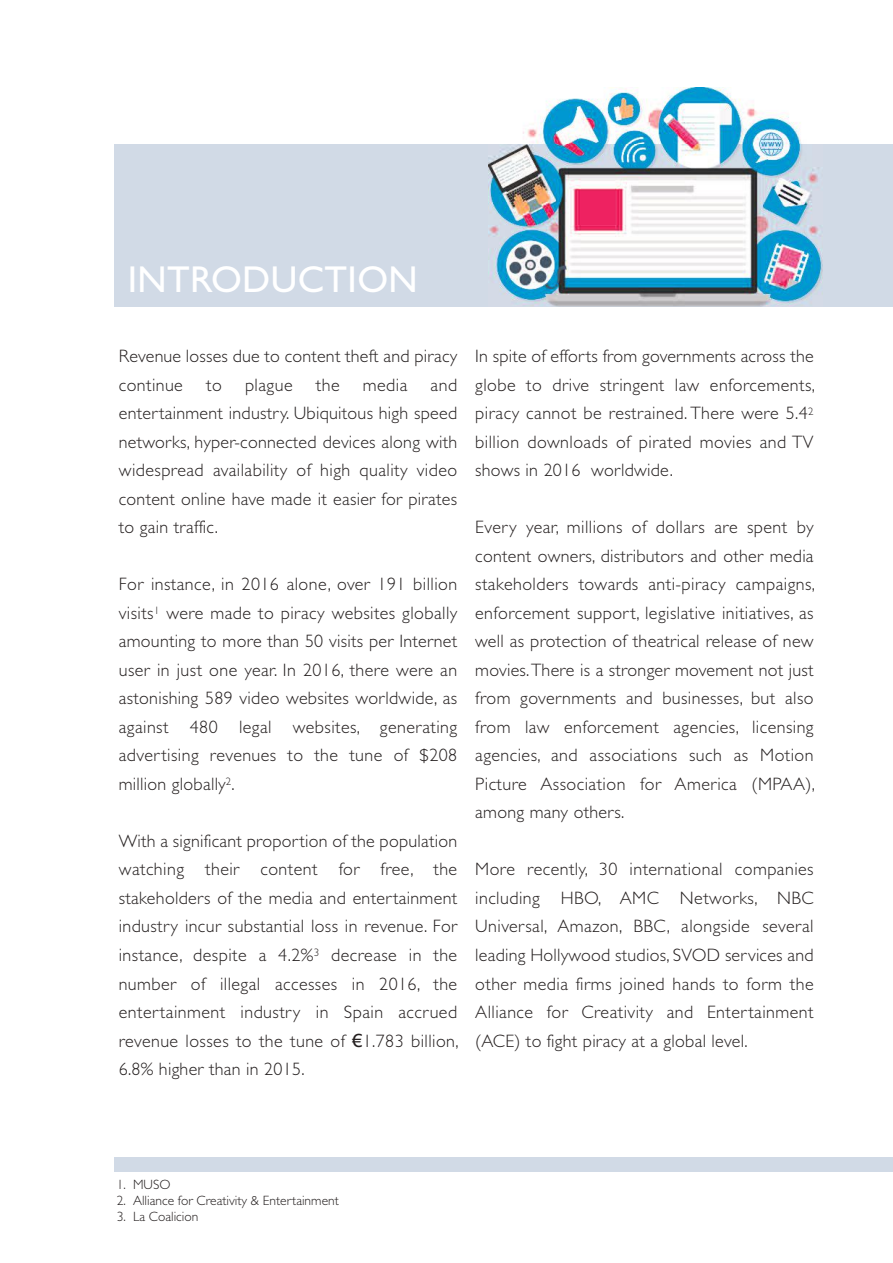
<style>
.page{position:relative;width:893px;height:1263px;background:#fff}
.page>*{position:absolute;margin:0;border:0;box-sizing:border-box;transform-origin:0 0}
.t1{font:37.5px "Gill Sans";letter-spacing:.01em;color:#fff}
.t2{font:300 18px/28.5px "Gill Sans";letter-spacing:.015em;color:#241f1f;text-align:justify}
.t3{font:300 13.5px "Gill Sans";color:#241f1f}
.s1{font-family:"Tahoma";font-weight:400}
</style>
<div class="page">
<div style="left:114px;top:145px;width:779px;height:162px;background:#d1dae6"></div>
<img style="left:489px;top:88px;width:334px;height:218px">
<div style="left:114px;top:1157px;width:779px;height:15px;background:#d1dae6"></div>
<h1 class="t1" style="left:128px;top:265px;width:292px">INTRODUCTION</h1>
<p class="t2" style="left:119px;top:344px;width:340px">Revenue losses due to content theft and piracy continue</p>
<p class="t2" style="left:119px;top:372px;width:340px;text-indent:312px">and entertainment industry. Ubiquitous high speed networks, hyper-connected devices along with widespread availability of high quality video content online have made it easier for pirates to gain traffic.</p>
<p class="t2" style="left:206px;top:372px;width:17px">to</p>
<p class="t2" style="left:245px;top:372px;width:49px">plague</p>
<p class="t2" style="left:316px;top:372px;width:25px">the</p>
<p class="t2" style="left:363px;top:372px;width:46px">media</p>
<p class="t2" style="left:119px;top:572px;width:340px">For instance, in 2016 alone, over 191 billion visits<sup>1</sup> were made to piracy websites globally amounting to more than 50 visits per Internet user in just one year. In 2016, there were an astonishing 589 video websites worldwide, as against 480 legal websites, generating advertising revenues to the tune of $208 million globally<sup>2</sup>.</p>
<p class="t2" style="left:119px;top:828px;width:341px">With a significant proportion of the population watching their content for free, the stakeholders of the media and entertainment industry incur substantial loss in revenue. For instance, despite a 4.2%<sup>3</sup> decrease in the number of illegal accesses in 2016, the entertainment industry in Spain accrued revenue losses to the tune of <span class="s1">€</span>1.783 billion, 6.8% higher than in 2015.</p>
<p class="t2" style="left:475px;top:344px;width:341px">In spite of efforts from governments across the globe to drive stringent law enforcements, piracy cannot be restrained. There were 5.4<sup>2 </sup>billion downloads of pirated movies and TV shows in 2016 worldwide.</p>
<p class="t2" style="left:475px;top:515px;width:341px">Every year, millions of dollars are spent by content owners, distributors and other media stakeholders towards anti-piracy campaigns, enforcement support, legislative initiatives, as well as protection of theatrical release of new movies.There is a stronger movement not just from governments and businesses, but also from law enforcement agencies, licensing agencies, and associations such as Motion Picture Association for America (MPAA), among many others.</p>
<p class="t2" style="left:475px;top:857px;width:340px">More recently, 30 international companies including HBO, AMC Networks, NBC Universal, Amazon, BBC, alongside several leading Hollywood studios, SVOD services and other media firms joined hands to form the Alliance for Creativity and Entertainment (ACE) to fight piracy at a global level.</p>
<p class="t3" style="left:117px;top:1179px;width:55px">1. MUSO</p>
<p class="t3" style="left:117px;top:1195px;width:223px">2. Alliance for Creativity &amp; Entertainment</p>
<p class="t3" style="left:117px;top:1211px;width:83px">3. La Coalicion</p>
</div>
